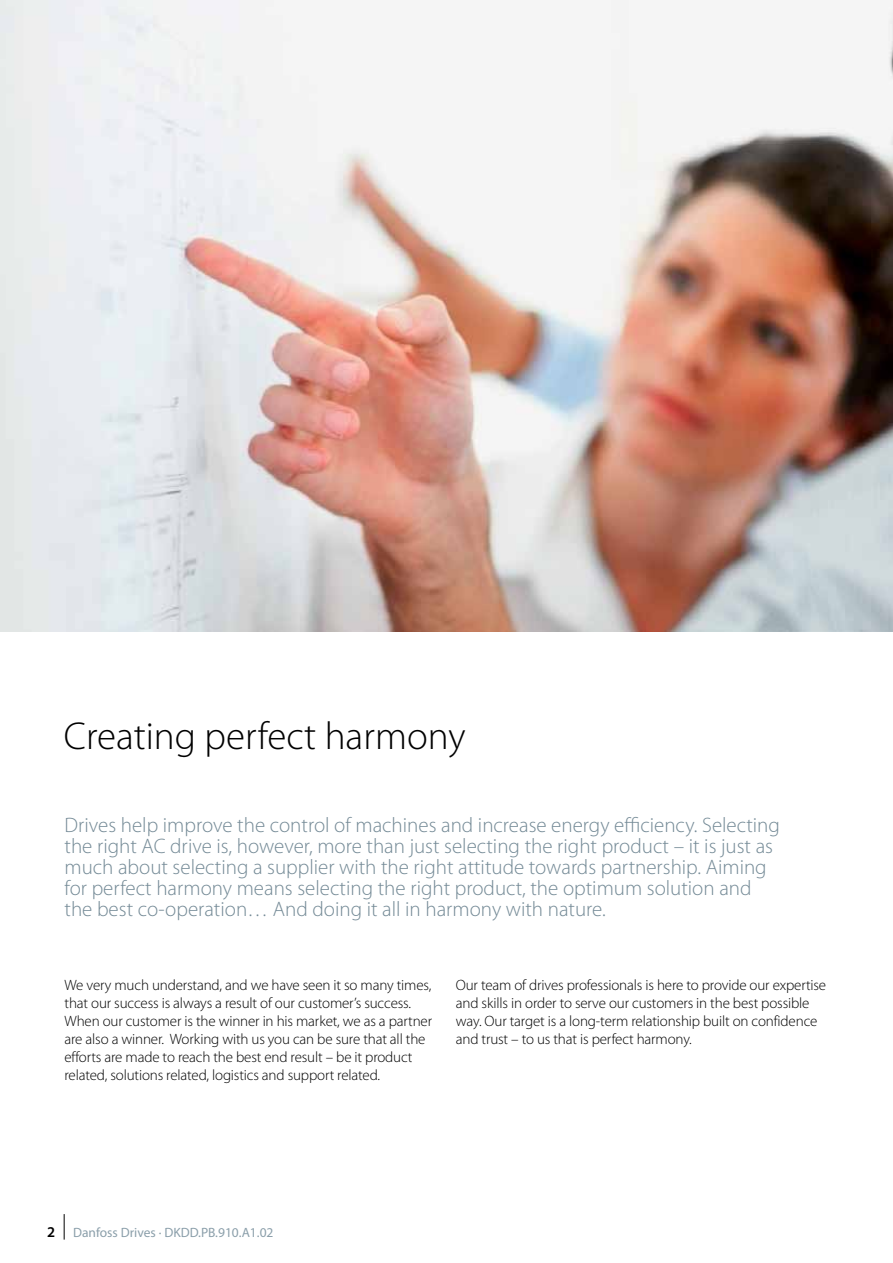
<style>
.page{position:relative;width:893px;height:1263px;background:#fff}
.page>*{position:absolute;margin:0;border:0;box-sizing:border-box;transform-origin:0 0}
.t1{font:300 39px "Myriad Pro";color:#000}
.t2{font:300 21px/21px "Myriad Pro";color:#748a96}
.t3{font:300 15px/18px "Myriad Pro";letter-spacing:-.01em;color:#000}
.t4{font:13.5px "Myriad Pro";color:#8b9faa}
.s1{font-weight:600;font-size:15px;color:#000}
</style>
<div class="page">
<img style="left:0;top:0;width:893px;height:631px">
<svg style="left:64px;top:1214px;width:1px;height:25px"></svg>
<h1 class="t1" style="left:64px;top:714px;width:403px">Creating perfect harmony</h1>
<p class="t2" style="left:65px;top:815px;width:717px">Drives help improve the control of machines and increase energy efficiency. Selecting the right AC drive is, however, more than just selecting the right product – it is just as much about selecting a supplier with the right attitude towards partnership. Aiming for perfect harmony means selecting the right product, the optimum solution and the best co-operation… And doing it all in harmony with nature.</p>
<p class="t3" style="left:65px;top:976px;width:369px">We very much understand, and we have seen it so many times, that our success is always a result of our customer’s success.<br>When our customer is the winner in his market, we as a partner are also a winner. Working with us you can be sure that all the efforts are made to reach the best end result – be it product related, solutions related, logistics and support related.</p>
<p class="t3" style="left:456px;top:976px;width:372px">Our team of drives professionals is here to provide our expertise and skills in order to serve our customers in the best possible way. Our target is a long-term relationship built on confidence and trust – to us that is perfect harmony.</p>
<p class="t4" style="left:47px;top:1224px;width:228px"><span class="s1">2</span> Danfoss Drives · DKDD.PB.910.A1.02</p>
</div>
